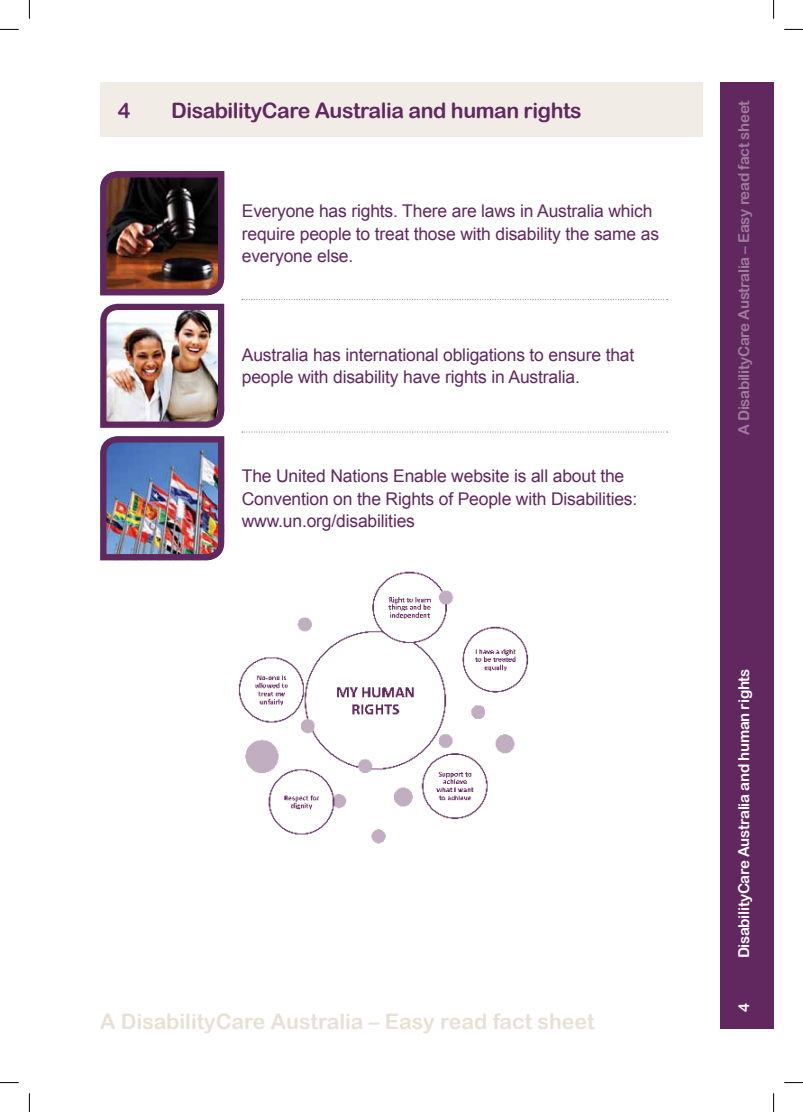
<style>
.page{position:relative;width:803px;height:1112px;background:#fff}
.page>*{position:absolute;margin:0;border:0;box-sizing:border-box;transform-origin:0 0}
.t1{font:21.25px "Arial Rounded MT Bold";color:#e7e1d5}
.t2{font:21.25px "Arial Rounded MT Bold";letter-spacing:-.02em;color:#61285f}
.t3{font:17.5px/22.5px "Arial";letter-spacing:-.01em;color:#61285f}
.t4{font:15px "Arial Rounded MT Bold";letter-spacing:-.02em;color:#9e7e9b}
.t5{font:15px "Arial Rounded MT Bold";letter-spacing:-.02em;color:#fff}
</style>
<div class="page">
<div style="left:720px;top:83px;width:53px;height:946px;background:#61285f"></div>
<div style="left:100px;top:83px;width:603px;height:54px;background:#f1ede6"></div>
<img style="left:100px;top:171px;width:125px;height:390px">
<svg style="left:242px;top:299px;width:426px;height:1px"></svg>
<svg style="left:242px;top:431px;width:426px;height:1px"></svg>
<img style="left:238px;top:571px;width:291px;height:273px">
<svg style="left:0;top:29px;width:19px;height:1px"></svg>
<svg style="left:784px;top:29px;width:19px;height:1px"></svg>
<svg style="left:0;top:1082px;width:19px;height:1px"></svg>
<svg style="left:784px;top:1082px;width:19px;height:1px"></svg>
<svg style="left:29px;top:0;width:1px;height:19px"></svg>
<svg style="left:29px;top:1093px;width:1px;height:18px"></svg>
<svg style="left:773px;top:0;width:1px;height:19px"></svg>
<svg style="left:773px;top:1093px;width:1px;height:18px"></svg>
<p class="t2" style="left:118px;top:97px;width:14px">4</p>
<p class="t2" style="left:171px;top:97px;width:412px">DisabilityCare Australia and human rights</p>
<p class="t3" style="left:242px;top:200px;width:419px">Everyone has rights. There are laws in Australia which require people to treat those with disability the same as everyone else.</p>
<p class="t3" style="left:242px;top:343px;width:394px">Australia has international obligations to ensure that people with disability have rights in Australia.</p>
<p class="t3" style="left:242px;top:465px;width:397px">The United Nations Enable website is all about the<br>Convention on the Rights of People with Disabilities: www.un.org/disabilities</p>
<p class="t1" style="left:100px;top:1008px;width:496px">A DisabilityCare Australia – Easy read fact sheet</p>
<p class="t4" style="left:735px;top:435px;width:336px;rotate:-90deg">A DisabilityCare Australia – Easy read fact sheet</p>
<p class="t5" style="left:735px;top:958px;width:291px;rotate:-90deg">DisabilityCare Australia and human rights</p>
<p class="t5" style="left:735px;top:1011px;width:10px;rotate:-90deg">4</p>
</div>
